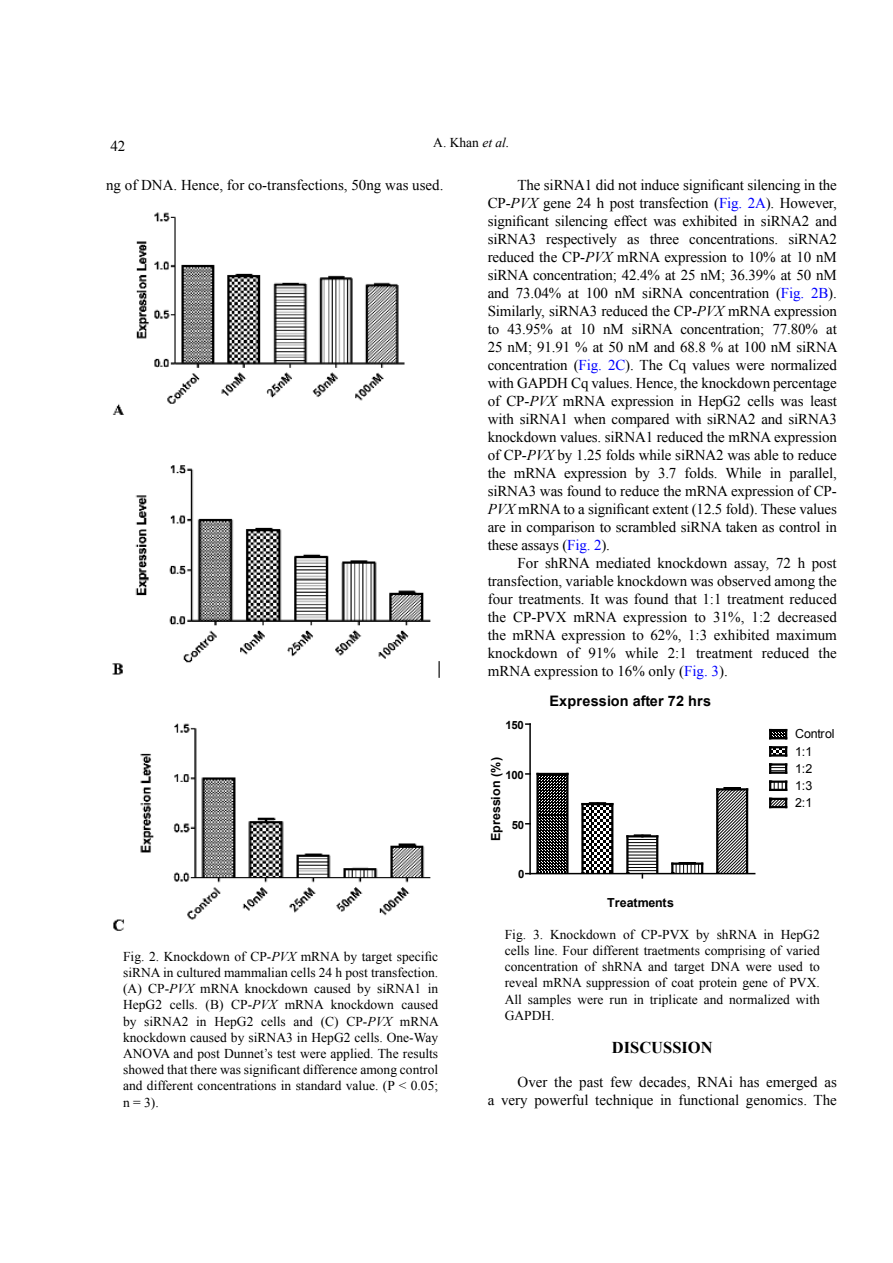
<style>
.page{position:relative;width:893px;height:1263px;background:#fff}
.page>*{position:absolute;margin:0;border:0;box-sizing:border-box;transform-origin:0 0}
.t1{font:700 16.5px "Times New Roman";color:#000}
.t2{font:15px/18px "Times New Roman";color:#000;text-align:justify}
.t3{font:700 14.4px "Arial";letter-spacing:.015em;color:#000}
.t4{font:13.5px/16.2px "Times New Roman";color:#000;text-align:justify}
.t5{font:700 12.45px "Arial";letter-spacing:-.01em;color:#000}
.t6{font:12.45px/17.2px "Arial";letter-spacing:-.015em;color:#000}
.t7{font:700 11.4px "Arial";letter-spacing:-.03em;color:#000}
.s1{font-style:italic}
.s2{color:#00f}
</style>
<div class="page">
<img style="left:112px;top:212px;width:328px;height:718px">
<svg style="left:539px;top:775px;width:27px;height:98px"></svg>
<hr style="left:536px;top:774px;width:3px;height:99px;background:#000">
<hr style="left:538px;top:773px;width:29px;height:2px;background:#000">
<hr style="left:566px;top:774px;width:2px;height:99px;background:#000">
<hr style="left:581px;top:804px;width:3px;height:69px;background:#000">
<hr style="left:611px;top:804px;width:2px;height:69px;background:#000">
<svg style="left:582px;top:802px;width:30px;height:71px"></svg>
<svg style="left:629px;top:837px;width:27px;height:36px"></svg>
<hr style="left:627px;top:839px;width:30px;height:1px;background:#000">
<hr style="left:627px;top:842px;width:30px;height:1px;background:#000">
<hr style="left:627px;top:845px;width:30px;height:1px;background:#000">
<hr style="left:627px;top:848px;width:30px;height:1px;background:#000">
<hr style="left:627px;top:851px;width:30px;height:1px;background:#000">
<hr style="left:627px;top:855px;width:30px;height:1px;background:#000">
<hr style="left:627px;top:858px;width:30px;height:1px;background:#000">
<hr style="left:627px;top:861px;width:30px;height:1px;background:#000">
<hr style="left:627px;top:864px;width:30px;height:1px;background:#000">
<hr style="left:627px;top:867px;width:30px;height:1px;background:#000">
<hr style="left:627px;top:870px;width:30px;height:1px;background:#000">
<hr style="left:626px;top:836px;width:3px;height:37px;background:#000">
<hr style="left:627px;top:835px;width:30px;height:2px;background:#000">
<hr style="left:656px;top:836px;width:2px;height:37px;background:#000">
<svg style="left:671px;top:862px;width:32px;height:11px"></svg>
<hr style="left:716px;top:789px;width:2px;height:84px;background:#000">
<hr style="left:746px;top:789px;width:2px;height:84px;background:#000">
<svg style="left:717px;top:787px;width:30px;height:86px"></svg>
<hr style="left:530px;top:873px;width:225px;height:1px;background:#000">
<hr style="left:529px;top:724px;width:2px;height:150px;background:#000">
<svg style="left:769px;top:729px;width:18px;height:10px"></svg>
<hr style="left:770px;top:754px;width:16px;height:3px;background:#000">
<svg style="left:769px;top:746px;width:18px;height:9px"></svg>
<hr style="left:770px;top:771px;width:16px;height:3px;background:#000">
<svg style="left:769px;top:763px;width:18px;height:10px"></svg>
<svg style="left:769px;top:780px;width:18px;height:11px"></svg>
<svg style="left:769px;top:798px;width:18px;height:10px"></svg>
<p class="t4" style="left:433px;top:134px;width:78px">A. Khan <span class="s1">et al.</span></p>
<p class="t2" style="left:110px;top:137px;width:16px">42</p>
<p class="t2" style="left:106px;top:176px;width:339px">ng of DNA. Hence, for co-transfections, 50ng was used.</p>
<p class="t2" style="left:488px;top:176px;width:351px;text-indent:30px">The siRNA1 did not induce significant silencing in the CP-<span class="s1">PVX</span> gene 24 h post transfection (<span class="s2">Fig. 2A</span>). However, significant silencing effect was exhibited in siRNA2 and siRNA3 respectively as three concentrations. siRNA2 reduced the CP-<span class="s1">PVX</span> mRNA expression to 10% at 10 nM siRNA concentration; 42.4% at 25 nM; 36.39% at 50 nM and 73.04% at 100 nM siRNA concentration (<span class="s2">Fig. 2B</span>).<br>Similarly, siRNA3 reduced the CP-<span class="s1">PVX</span> mRNA expression to 43.95% at 10 nM siRNA concentration; 77.80% at 25 nM; 91.91 % at 50 nM and 68.8 % at 100 nM siRNA concentration (<span class="s2">Fig. 2C</span>). The Cq values were normalized with GAPDH Cq values. Hence, the knockdown percentage of CP-<span class="s1">PVX</span> mRNA expression in HepG2 cells was least with siRNA1 when compared with siRNA2 and siRNA3 knockdown values. siRNA1 reduced the mRNA expression of CP-<span class="s1">PVX</span> by 1.25 folds while siRNA2 was able to reduce the mRNA expression by 3.7 folds. While in parallel, siRNA3 was found to reduce the mRNA expression of CP-<span class="s1">PVX</span> mRNA to a significant extent (12.5 fold). These values are in comparison to scrambled siRNA taken as control in these assays (<span class="s2">Fig. 2</span>).</p>
<p class="t2" style="left:488px;top:554px;width:351px;text-indent:30px">For shRNA mediated knockdown assay, 72 h post transfection, variable knockdown was observed among the four treatments. It was found that 1:1 treatment reduced the CP-PVX mRNA expression to 31%, 1:2 decreased the mRNA expression to 62%, 1:3 exhibited maximum knockdown of 91% while 2:1 treatment reduced the mRNA expression to 16% only (<span class="s2">Fig. 3</span>).</p>
<p class="t3" style="left:550px;top:692px;width:163px">Expression after 72 hrs</p>
<p class="t4" style="left:123px;top:948px;width:317px">Fig. 2. Knockdown of CP-<span class="s1">PVX</span> mRNA by target specific siRNA in cultured mammalian cells 24 h post transfection. (A) CP-<span class="s1">PVX</span> mRNA knockdown caused by siRNA1 in HepG2 cells. (B) CP-<span class="s1">PVX</span> mRNA knockdown caused by siRNA2 in HepG2 cells and (C) CP-<span class="s1">PVX</span> mRNA knockdown caused by siRNA3 in HepG2 cells. One-Way ANOVA and post Dunnet’s test were applied. The results showed that there was significant difference among control and different concentrations in standard value. (P &lt; 0.05; n = 3).</p>
<p class="t7" style="left:505px;top:717px;width:20px">150</p>
<p class="t5" style="left:487px;top:841px;width:85px;rotate:-90deg">Epression (%)</p>
<p class="t7" style="left:505px;top:767px;width:20px">100</p>
<p class="t7" style="left:512px;top:817px;width:14px">50</p>
<p class="t7" style="left:518px;top:867px;width:8px">0</p>
<p class="t5" style="left:607px;top:895px;width:68px">Treatments</p>
<p class="t6" style="left:795px;top:725px;width:41px">Control<br>1:1<br>1:2<br>1:3<br>2:1</p>
<p class="t4" style="left:505px;top:926px;width:317px">Fig. 3. Knockdown of CP-PVX by shRNA in HepG2 cells line. Four different traetments comprising of varied concentration of shRNA and target DNA were used to reveal mRNA suppression of coat protein gene of PVX.<br>All samples were run in triplicate and normalized with GAPDH.</p>
<p class="t1" style="left:612px;top:1035px;width:102px">DISCUSSION</p>
<p class="t2" style="left:488px;top:1072px;width:351px;text-align:right">Over the past few decades, RNAi has emerged as<br>a very powerful technique in functional genomics. The</p>
</div>
